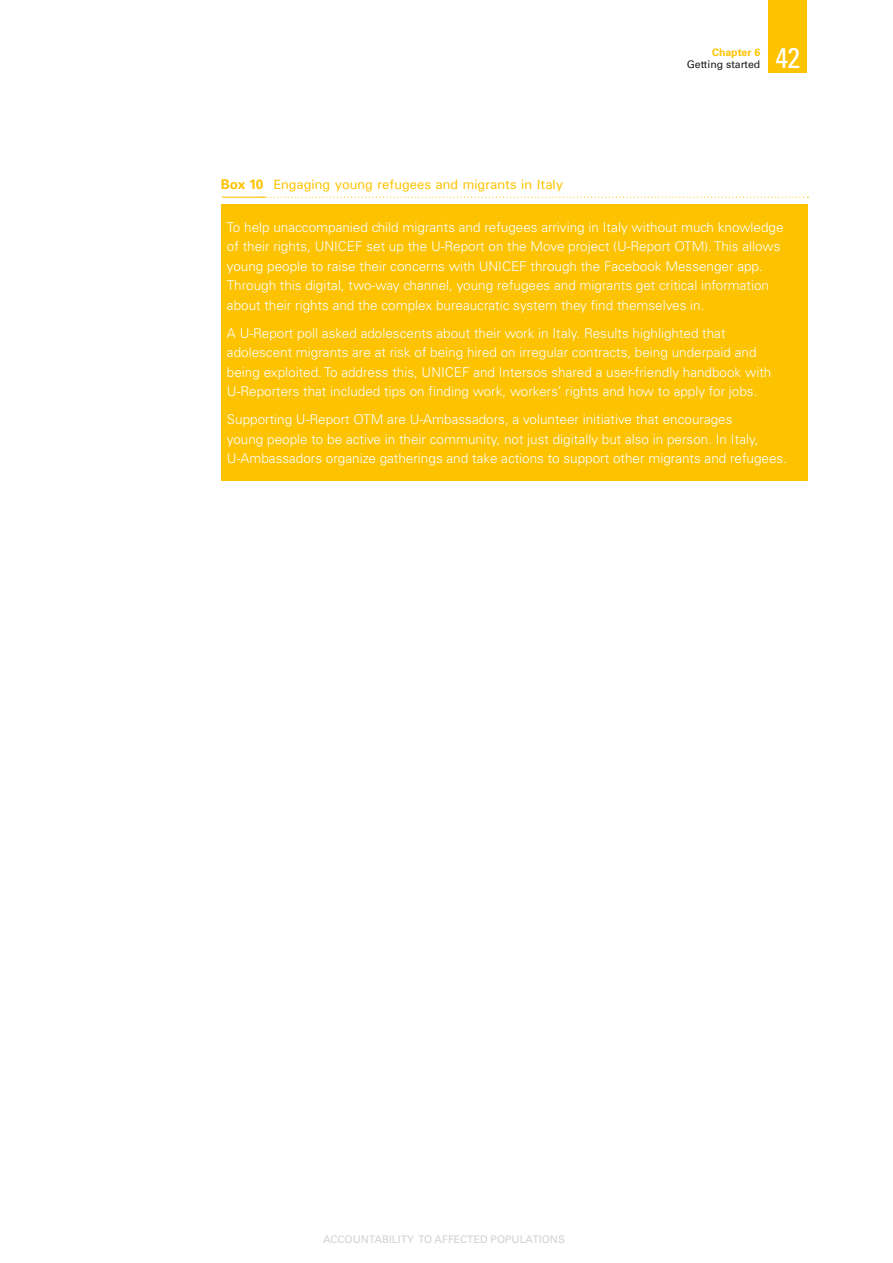
<style>
.page{position:relative;width:893px;height:1263px;background:#fff}
.page>*{position:absolute;margin:0;border:0;box-sizing:border-box;transform-origin:0 0}
.t1{font:condensed 28.5px "Univers";color:#fff}
.t2{font:300 13.5px/19.5px "Univers";color:#fff}
.t3{font:500 13.5px "Univers";color:#fdc300}
.t4{font:10.5px "Univers";color:#d2d2d2}
.t5{font:10.5px "Univers";color:#1c1c1b}
.t6{font:700 10.5px "Univers";color:#fdc300}
.s1{font-family:"Univers LT Std";font-weight:700}
</style>
<div class="page">
<div style="left:769px;top:0;width:38px;height:72px;background:#fdc300"></div>
<hr style="left:222px;top:197px;width:44px;height:1px;background:#fdc300">
<svg style="left:260px;top:197px;width:548px;height:1px"></svg>
<div style="left:221px;top:204px;width:587px;height:276px;background:#fdc300"></div>
<p class="t6" style="left:712px;top:46px;width:50px">Chapter 6</p>
<p class="t5" style="left:687px;top:58px;width:75px">Getting started</p>
<h1 class="t1" style="left:776px;top:39px;width:26px">42</h1>
<p class="t3" style="left:221px;top:176px;width:344px"><span class="s1">Box 10</span> Engaging young refugees and migrants in Italy</p>
<p class="t2" style="left:227px;top:217px;width:558px">To help unaccompanied child migrants and refugees arriving in Italy without much knowledge of their rights, UNICEF set up the U-Report on the Move project (U-Report OTM). This allows young people to raise their concerns with UNICEF through the Facebook Messenger app.<br>Through this digital, two-way channel, young refugees and migrants get critical information about their rights and the complex bureaucratic system they find themselves in.</p>
<p class="t2" style="left:227px;top:323px;width:546px">A U-Report poll asked adolescents about their work in Italy. Results highlighted that adolescent migrants are at risk of being hired on irregular contracts, being underpaid and being exploited. To address this, UNICEF and Intersos shared a user-friendly handbook with U-Reporters that included tips on finding work, workers’ rights and how to apply for jobs.</p>
<p class="t2" style="left:227px;top:410px;width:562px">Supporting U-Report OTM are U-Ambassadors, a volunteer initiative that encourages<br>young people to be active in their community, not just digitally but also in person. In Italy,<br>U-Ambassadors organize gatherings and take actions to support other migrants and refugees.</p>
<p class="t4" style="left:323px;top:1232px;width:243px">ACCOUNTABILITY TO AFFECTED POPULATIONS</p>
</div>
